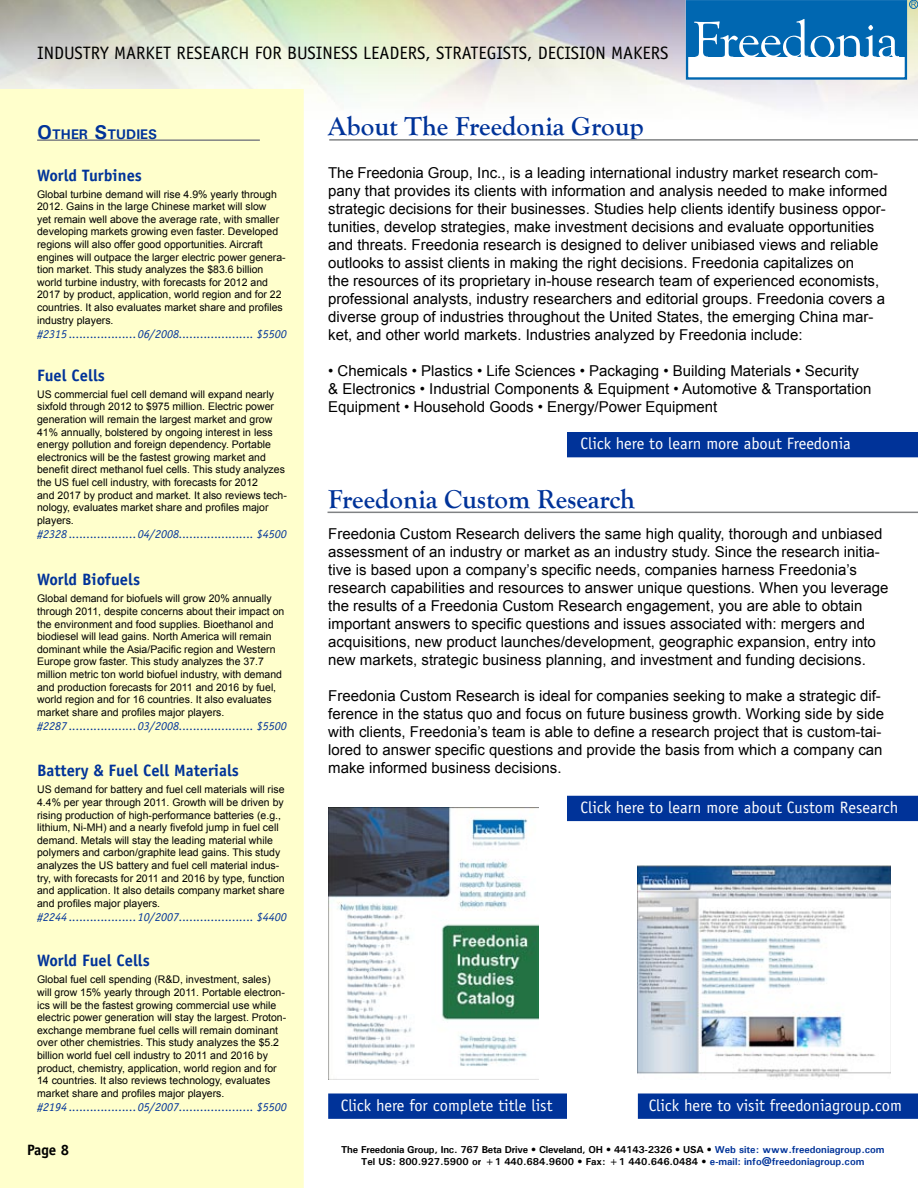
<style>
.page{position:relative;width:918px;height:1188px;background:#fff}
.page>*{position:absolute;margin:0;border:0;box-sizing:border-box;transform-origin:0 0}
.t1{font:700 27px "Goudy Old Style T";color:#039}
.t2{font:18px "Officina Sans";color:#000}
.t3{font:16.5px "Officina Sans";color:#fff}
.t4{font:700 16.5px "Officina Sans";color:#039}
.t5{font:15px/18px "Arial";color:#000}
.t6{font:700 15px "Officina Sans";color:#000}
.t7{font:700 13.95px "Univers";color:#039}
.t8{font:italic 12px "Officina Sans";color:#039}
.t9{font:10.5px/12.6px "Arial";color:#000}
.t10{font:700 10.05px/12px "Univers";color:#000;text-align:center}
.s1{font-size:19.95px}
.s2{font-style:italic}
.s3{color:#039}
</style>
<div class="page">
<div style="left:0;top:89px;width:304px;height:1099px;background:#ffc"></div>
<hr style="left:329px;top:139px;width:589px;height:2px;background:#808284">
<hr style="left:328px;top:512px;width:590px;height:1px;background:#808284">
<div style="left:567px;top:432px;width:351px;height:25px;background:#039"></div>
<div style="left:568px;top:796px;width:349px;height:24px;background:#039"></div>
<div style="left:567px;top:796px;width:351px;height:25px;border:2px solid #039"></div>
<div style="left:639px;top:1094px;width:278px;height:24px;background:#039"></div>
<div style="left:638px;top:1094px;width:280px;height:25px;border:2px solid #039"></div>
<div style="left:329px;top:1094px;width:237px;height:24px;background:#039"></div>
<div style="left:328px;top:1094px;width:239px;height:25px;border:2px solid #039"></div>
<hr style="left:37px;top:139px;width:223px;height:2px;background:#808284">
<div style="left:686px;top:0;width:221px;height:80px;border:2px solid #0067b1"></div>
<div style="left:687px;top:1px;width:218px;height:56px;background:#0067b1"></div>
<svg style="left:694px;top:19px;width:205px;height:38px"></svg>
<div style="left:909px;top:0;width:9px;height:9px;border:1px solid #0067b1;border-radius:50%"></div>
<svg style="left:911px;top:2px;width:5px;height:5px"></svg>
<img style="left:637px;top:866px;width:254px;height:212px">
<img style="left:328px;top:808px;width:211px;height:272px">
<h2 class="t2" style="left:37px;top:42px;width:633px">INDUSTRY MARKET RESEARCH FOR BUSINESS LEADERS, STRATEGISTS, DECISION MAKERS</h2>
<h3 class="t7" style="left:37px;top:126px;width:120px"><span class="s1">O</span>ther <span class="s1">S</span>tudies</h3>
<h3 class="t4" style="left:37px;top:165px;width:106px">World Turbines</h3>
<p class="t9" style="left:37px;top:188px;width:250px">Global turbine demand will rise 4.9% yearly through 2012. Gains in the large Chinese market will slow<br>yet remain well above the average rate, with smaller developing markets growing even faster. Developed regions will also offer good opportunities. Aircraft engines will outpace the larger electric power genera&shy;tion market. This study analyzes the $83.6 billion world turbine industry, with forecasts for 2012 and 2017 by product, application, world region and for 22 countries. It also evaluates market share and profiles industry players.</p>
<p class="t8" style="left:37px;top:327px;width:251px">#2315 ...................06/2008..................... $5500</p>
<h3 class="t4" style="left:37px;top:365px;width:69px">Fuel Cells</h3>
<p class="t9" style="left:37px;top:388px;width:251px">US commercial fuel cell demand will expand nearly sixfold through 2012 to $975 million. Electric power generation will remain the largest market and grow 41% annually, bolstered by ongoing interest in less energy pollution and foreign dependency. Portable electronics will be the fastest growing market and benefit direct methanol fuel cells. This study analyzes the US fuel cell industry, with forecasts for 2012<br>and 2017 by product and market. It also reviews tech&shy;nology, evaluates market share and profiles major players.</p>
<p class="t8" style="left:37px;top:527px;width:251px">#2328 ...................04/2008..................... $4500</p>
<h3 class="t4" style="left:37px;top:569px;width:104px">World Biofuels</h3>
<p class="t9" style="left:37px;top:592px;width:249px">Global demand for biofuels will grow 20% annually through 2011, despite concerns about their impact on the environment and food supplies. Bioethanol and biodiesel will lead gains. North America will remain dominant while the Asia/Pacific region and Western Europe grow faster. This study analyzes the 37.7 million metric ton world biofuel industry, with demand and production forecasts for 2011 and 2016 by fuel, world region and for 16 countries. It also evaluates market share and profiles major players.</p>
<p class="t8" style="left:37px;top:719px;width:251px">#2287 ...................03/2008..................... $5500</p>
<h3 class="t4" style="left:37px;top:761px;width:203px">Battery &amp; Fuel Cell Materials</h3>
<p class="t9" style="left:37px;top:784px;width:249px">US demand for battery and fuel cell materials will rise 4.4% per year through 2011. Growth will be driven by rising production of high-performance batteries (e.g., lithium, Ni-MH) and a nearly fivefold jump in fuel cell demand. Metals will stay the leading material while polymers and carbon/graphite lead gains. This study analyzes the US battery and fuel cell material indus&shy;try, with forecasts for 2011 and 2016 by type, function and application. It also details company market share and profiles major players.</p>
<p class="t8" style="left:37px;top:910px;width:251px">#2244 ...................10/2007..................... $4400</p>
<h3 class="t4" style="left:37px;top:951px;width:114px">World Fuel Cells</h3>
<p class="t9" style="left:37px;top:973px;width:251px">Global fuel cell spending (R&amp;D, investment, sales) will grow 15% yearly through 2011. Portable electron&shy;ics will be the fastest growing commercial use while electric power generation will stay the largest. Proton&shy;exchange membrane fuel cells will remain dominant over other chemistries. This study analyzes the $5.2 billion world fuel cell industry to 2011 and 2016 by product, chemistry, application, world region and for 14 countries. It also reviews technology, evaluates market share and profiles major players.</p>
<p class="t8" style="left:37px;top:1100px;width:251px">#2194 ...................05/2007..................... $5500</p>
<h3 class="t6" style="left:27px;top:1140px;width:44px">Page 8</h3>
<h1 class="t1" style="left:328px;top:111px;width:317px">About The Freedonia Group</h1>
<p class="t5" style="left:328px;top:164px;width:561px">The Freedonia Group, Inc., is a leading international industry market research com&shy;pany that provides its clients with information and analysis needed to make informed strategic decisions for their businesses. Studies help clients identify business oppor&shy;tunities, develop strategies, make investment decisions and evaluate opportunities and threats. Freedonia research is designed to deliver unibiased views and reliable outlooks to assist clients in making the right decisions. Freedonia capitalizes on<br>the resources of its proprietary in-house research team of experienced economists, professional analysts, industry researchers and editorial groups. Freedonia covers a diverse group of industries throughout the United States, the emerging China mar&shy;ket, and other world markets. Industries analyzed by Freedonia include:</p>
<h3 class="t5" style="left:328px;top:362px;width:545px"><span class="s2">•</span> Chemicals • Plastics • Life Sciences • Packaging • Building Materials • Security &amp; Electronics • Industrial Components &amp; Equipment • Automotive &amp; Transportation<br>Equipment • Household Goods • Energy/Power Equipment</h3>
<h3 class="t3" style="left:580px;top:434px;width:272px">Click here to learn more about Freedonia</h3>
<h1 class="t1" style="left:328px;top:484px;width:308px">Freedonia Custom Research</h1>
<p class="t5" style="left:328px;top:525px;width:562px">Freedonia Custom Research delivers the same high quality, thorough and unbiased assessment of an industry or market as an industry study. Since the research initia&shy;tive is based upon a company’s specific needs, companies harness Freedonia’s research capabilities and resources to answer unique questions. When you leverage the results of a Freedonia Custom Research engagement, you are able to obtain important answers to specific questions and issues associated with: mergers and acquisitions, new product launches/development, geographic expansion, entry into new markets, strategic business planning, and investment and funding decisions.</p>
<p class="t5" style="left:328px;top:687px;width:557px">Freedonia Custom Research is ideal for companies seeking to make a strategic dif&shy;ference in the status quo and focus on future business growth. Working side by side with clients, Freedonia’s team is able to define a research project that is custom-tai&shy;lored to answer specific questions and provide the basis from which a company can make informed business decisions.</p>
<h3 class="t3" style="left:580px;top:798px;width:319px">Click here to learn more about Custom Research</h3>
<h3 class="t3" style="left:341px;top:1096px;width:213px">Click here for complete title list</h3>
<h3 class="t3" style="left:649px;top:1096px;width:255px">Click here to visit freedoniagroup.com</h3>
<p class="t10" style="left:341px;top:1143px;width:545px">The Freedonia Group, Inc. 767 Beta Drive • Cleveland, OH • 44143-2326 • USA • <span class="s3">Web site: www.freedoniagroup.com<br></span>Tel US: 800.927.5900 or +1 440.684.9600 • Fax: +1 440.646.0484 • <span class="s3">e-mail: info@freedoniagroup.com</span></p>
</div>
